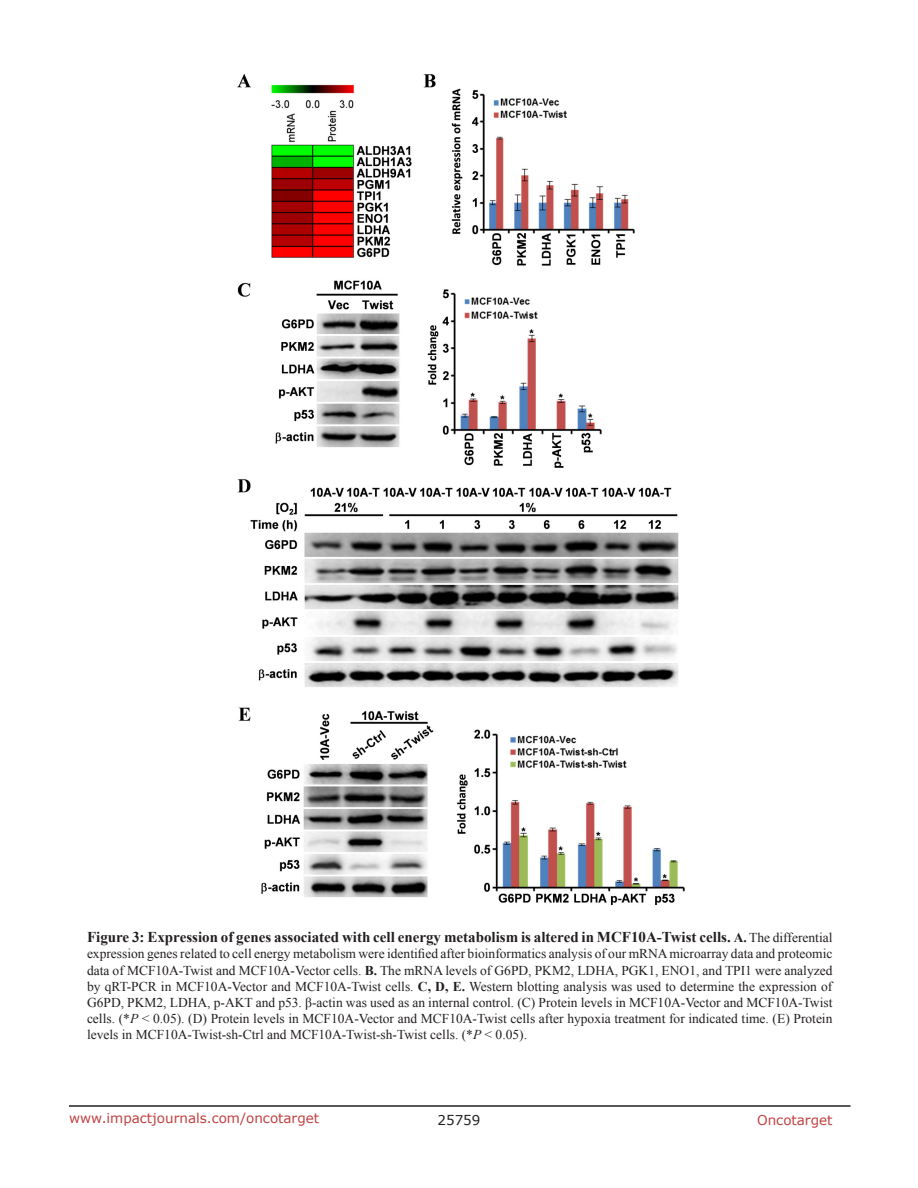
<style>
.page{position:relative;width:918px;height:1188px;background:#fff}
.page>*{position:absolute;margin:0;border:0;box-sizing:border-box;transform-origin:0 0}
.FigureText{font:700 15px "Times New Roman";color:#231f20}
.FigureText-2{font:13.5px/16.2px "Times New Roman";color:#231f20;text-align:justify}
.t1{font:13.5px "Verdana";color:#c24141}
.t2{font:13.5px "Verdana";color:#231f20}
.s1{font-size:13.5px}
.s2{font-weight:400;font-size:13.5px}
.s3{font-weight:700}
.s4{font-style:italic}
</style>
<div class="page">
<hr style="left:69px;top:1105px;width:781px;height:2px;background:#231f20">
<img style="left:237px;top:75px;width:448px;height:829px">
<p class="FigureText" style="left:87px;top:927px;width:747px">Figure 3: Expression of genes associated with cell energy metabolism is altered in MCF10A-Twist cells. <span class="s1">A.</span> <span class="s2">The differential</span></p>
<p class="FigureText-2" style="left:87px;top:946px;width:747px">expression genes related to cell energy metabolism were identified after bioinformatics analysis of our mRNA microarray data and proteomic data of MCF10A-Twist and MCF10A-Vector cells. <span class="s3">B.</span> The mRNA levels of G6PD, PKM2, LDHA, PGK1, ENO1, and TPI1 were analyzed by qRT-PCR in MCF10A-Vector and MCF10A-Twist cells. <span class="s3">C, D, E.</span> Western blotting analysis was used to determine the expression of G6PD, PKM2, LDHA, p-AKT and p53. β-actin was used as an internal control. (C) Protein levels in MCF10A-Vector and MCF10A-Twist cells. (*<span class="s4">P</span> &lt; 0.05). (D) Protein levels in MCF10A-Vector and MCF10A-Twist cells after hypoxia treatment for indicated time. (E) Protein levels in MCF10A-Twist-sh-Ctrl and MCF10A-Twist-sh-Twist cells. (*<span class="s4">P</span> &lt; 0.05).</p>
<p class="t1" style="left:69px;top:1109px;width:252px">www.impactjournals.com/oncotarget</p>
<p class="t2" style="left:438px;top:1111px;width:44px">25759</p>
<p class="t1" style="left:757px;top:1111px;width:77px">Oncotarget</p>
</div>
